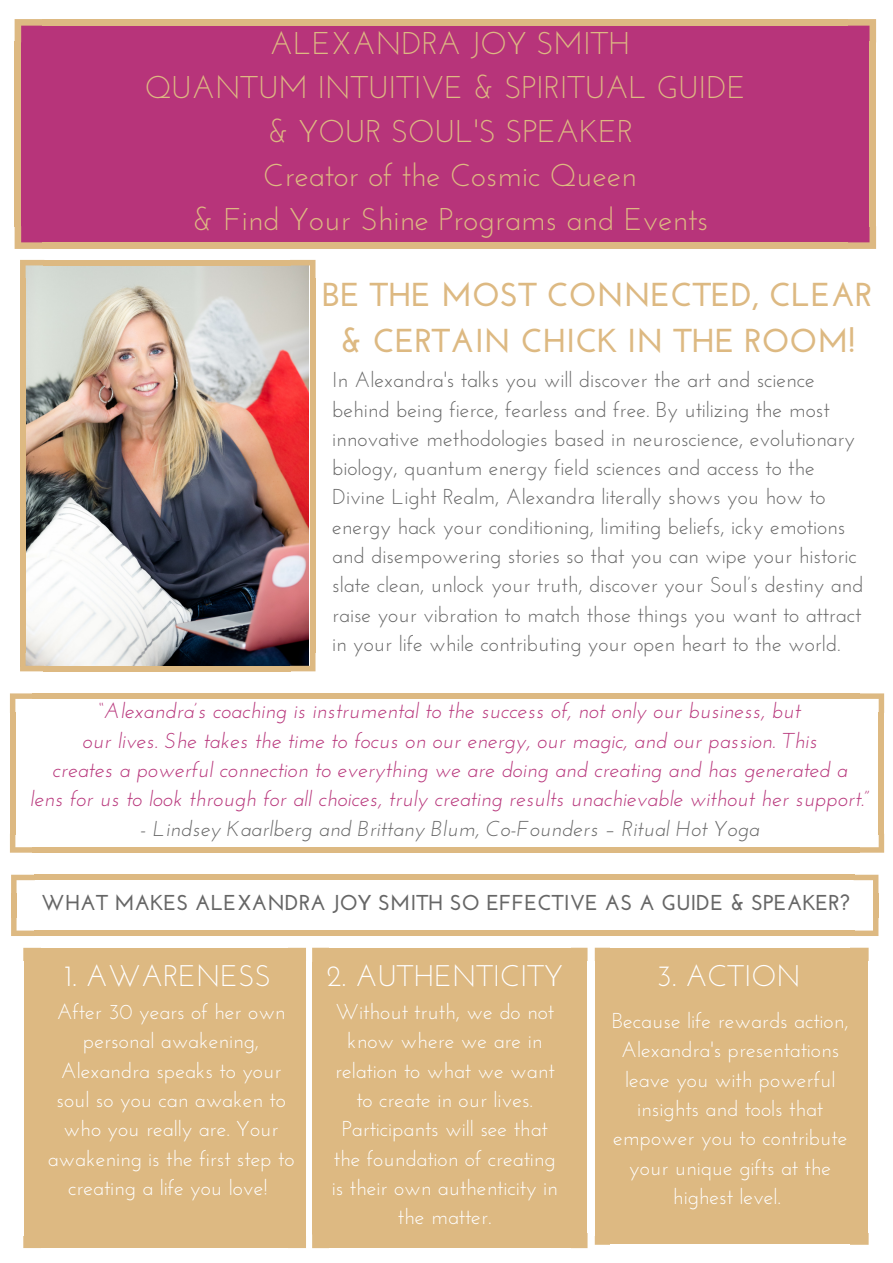
<style>
.page{position:relative;width:893px;height:1263px;background:#fff}
.page>*{position:absolute;margin:0;border:0;box-sizing:border-box;transform-origin:0 0}
.t1{font:700 33.15px/46.2px "Josefin Sans";color:#ddb982;text-align:center}
.t2{font:31.5px/44px "Josefin Sans";color:#ddb982;text-align:center}
.t3{font:29.85px "Josefin Sans";color:#fff}
.t4{font:21.45px/29.2px "Josefin Sans";color:#666}
.t5{font:21.45px/29.2px "Josefin Sans";color:#fff;text-align:center}
.t6{font:italic 21.45px/29.2px "Josefin Sans";color:#b7347a;text-align:center}
.t7{font:italic 21.45px "Josefin Sans";color:#666}
.t8{font:700 21.45px "Josefin Sans";color:#666}
</style>
<div class="page">
<img style="left:26px;top:265px;width:283px;height:401px">
<svg style="left:20px;top:260px;width:24px;height:20px"></svg>
<div style="left:20px;top:279px;width:6px;height:374px;background:#ddb982"></div>
<svg style="left:20px;top:652px;width:24px;height:19px"></svg>
<div style="left:43px;top:666px;width:248px;height:5px;background:#ddb982"></div>
<svg style="left:290px;top:652px;width:25px;height:19px"></svg>
<div style="left:310px;top:279px;width:5px;height:374px;background:#ddb982"></div>
<div style="left:43px;top:260px;width:248px;height:5px;background:#ddb982"></div>
<svg style="left:290px;top:260px;width:25px;height:20px"></svg>
<div style="left:19px;top:21px;width:855px;height:222px;background:#b7347a"></div>
<svg style="left:15px;top:19px;width:27px;height:23px"></svg>
<div style="left:15px;top:41px;width:6px;height:186px;background:#ddb982"></div>
<svg style="left:15px;top:226px;width:27px;height:23px"></svg>
<div style="left:42px;top:242px;width:805px;height:7px;background:#ddb982"></div>
<svg style="left:847px;top:227px;width:29px;height:22px"></svg>
<div style="left:869px;top:41px;width:7px;height:186px;background:#ddb982"></div>
<div style="left:42px;top:19px;width:805px;height:7px;background:#ddb982"></div>
<svg style="left:847px;top:19px;width:29px;height:22px"></svg>
<div style="left:19px;top:945px;width:855px;height:305px;background:#ddb982"></div>
<svg style="left:10px;top:693px;width:23px;height:20px"></svg>
<div style="left:10px;top:712px;width:5px;height:123px;background:#ddb982"></div>
<svg style="left:10px;top:834px;width:23px;height:19px"></svg>
<div style="left:33px;top:847px;width:827px;height:6px;background:#ddb982"></div>
<svg style="left:860px;top:834px;width:24px;height:19px"></svg>
<div style="left:879px;top:712px;width:5px;height:123px;background:#ddb982"></div>
<div style="left:33px;top:693px;width:827px;height:6px;background:#ddb982"></div>
<svg style="left:860px;top:693px;width:24px;height:20px"></svg>
<svg style="left:19px;top:945px;width:22px;height:17px"></svg>
<div style="left:18px;top:961px;width:5px;height:274px;background:#fff"></div>
<svg style="left:19px;top:1234px;width:22px;height:16px"></svg>
<div style="left:41px;top:1248px;width:247px;height:5px;background:#fff"></div>
<div style="left:307px;top:961px;width:5px;height:274px;background:#fff"></div>
<div style="left:41px;top:942px;width:247px;height:6px;background:#fff"></div>
<svg style="left:11px;top:875px;width:24px;height:18px"></svg>
<div style="left:11px;top:893px;width:6px;height:25px;background:#ddb982"></div>
<svg style="left:11px;top:918px;width:23px;height:18px"></svg>
<div style="left:34px;top:930px;width:820px;height:6px;background:#ddb982"></div>
<svg style="left:854px;top:918px;width:24px;height:18px"></svg>
<div style="left:873px;top:893px;width:5px;height:25px;background:#ddb982"></div>
<div style="left:34px;top:875px;width:820px;height:5px;background:#ddb982"></div>
<svg style="left:854px;top:875px;width:24px;height:18px"></svg>
<svg style="left:288px;top:945px;width:41px;height:17px"></svg>
<div style="left:306px;top:961px;width:5px;height:274px;background:#fff"></div>
<svg style="left:288px;top:1235px;width:41px;height:15px"></svg>
<div style="left:329px;top:1248px;width:242px;height:5px;background:#fff"></div>
<div style="left:589px;top:961px;width:6px;height:274px;background:#fff"></div>
<div style="left:329px;top:942px;width:242px;height:6px;background:#fff"></div>
<svg style="left:571px;top:945px;width:39px;height:17px"></svg>
<div style="left:588px;top:961px;width:5px;height:271px;background:#fff"></div>
<svg style="left:571px;top:1231px;width:40px;height:19px"></svg>
<div style="left:610px;top:1245px;width:240px;height:5px;background:#fff"></div>
<svg style="left:849px;top:1231px;width:25px;height:19px"></svg>
<div style="left:869px;top:961px;width:5px;height:271px;background:#fff"></div>
<div style="left:610px;top:942px;width:240px;height:6px;background:#fff"></div>
<svg style="left:850px;top:945px;width:24px;height:17px"></svg>
<h2 class="t2" style="left:145px;top:24px;width:603px">ALEXANDRA JOY SMITH<br>QUANTUM INTUITIVE &amp; SPIRITUAL GUIDE &amp; YOUR SOUL'S SPEAKER<br>Creator of the Cosmic Queen<br>&amp; Find Your Shine Programs and Events</h2>
<h1 class="t1" style="left:322px;top:275px;width:552px">BE THE MOST CONNECTED, CLEAR &amp; CERTAIN CHICK IN THE ROOM!</h1>
<p class="t4" style="left:332px;top:367px;width:533px">In Alexandra's talks you will discover the art and science behind being fierce, fearless and free. By utilizing the most innovative methodologies based in neuroscience, evolutionary biology, quantum energy field sciences and access to the Divine Light Realm, Alexandra literally shows you how to energy hack your conditioning, limiting beliefs, icky emotions and disempowering stories so that you can wipe your historic slate clean, unlock your truth, discover your Soul’s destiny and raise your vibration to match those things you want to attract in your life while contributing your open heart to the world.</p>
<p class="t6" style="left:30px;top:698px;width:841px">“Alexandra’s coaching is instrumental to the success of, not only our business, but<br>our lives. She takes the time to focus on our energy, our magic, and our passion. This<br>creates a powerful connection to everything we are doing and creating and has generated a<br>lens for us to look through for all choices, truly creating results unachievable without her support.”</p>
<p class="t7" style="left:140px;top:819px;width:621px">- Lindsey Kaarlberg and Brittany Blum, Co-Founders – Ritual Hot Yoga</p>
<p class="t8" style="left:41px;top:894px;width:810px">WHAT MAKES ALEXANDRA JOY SMITH SO EFFECTIVE AS A GUIDE &amp; SPEAKER?</p>
<h3 class="t3" style="left:64px;top:964px;width:208px">1. AWARENESS</h3>
<h3 class="t3" style="left:327px;top:964px;width:238px">2. AUTHENTICITY</h3>
<h3 class="t3" style="left:656px;top:964px;width:146px">3. ACTION</h3>
<p class="t5" style="left:48px;top:999px;width:248px">After 30 years of her own personal awakening,<br>Alexandra speaks to your soul so you can awaken to who you really are. Your awakening is the first step to creating a life you love!</p>
<p class="t5" style="left:612px;top:1008px;width:238px">Because life rewards action,<br>Alexandra's presentations leave you with powerful insights and tools that empower you to contribute your unique gifts at the highest level.</p>
<p class="t5" style="left:332px;top:999px;width:227px">Without truth, we do not know where we are in relation to what we want to create in our lives.<br>Participants will see that the foundation of creating is their own authenticity in the matter.</p>
</div>
